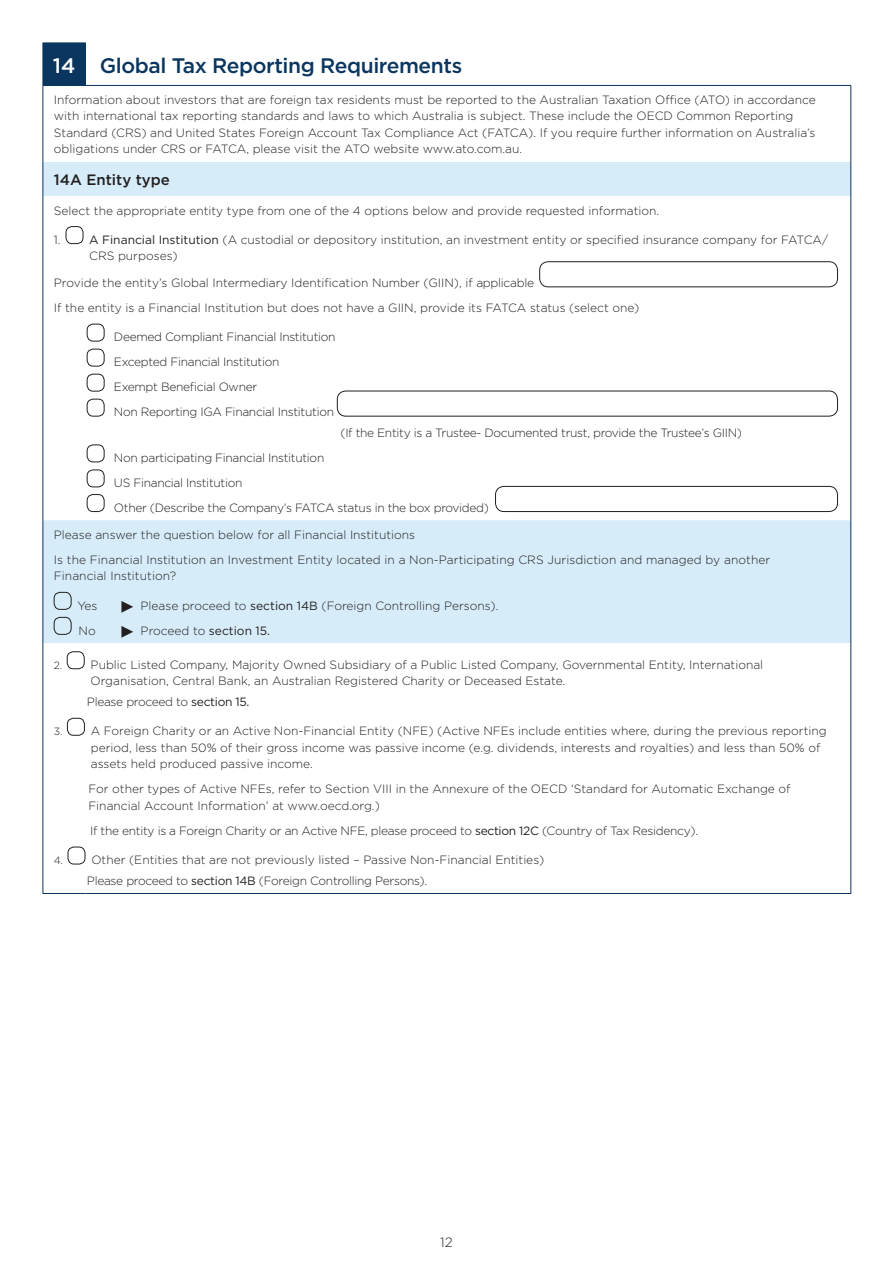
<style>
.page{position:relative;width:893px;height:1263px;background:#fff}
.page>*{position:absolute;margin:0;border:0;box-sizing:border-box;transform-origin:0 0}
.Heading{font:500 21px "Gotham";letter-spacing:-.02em;color:#0a355e}
.Heading-2{font:500 21px "Gotham";color:#fff}
.Sub_Heading{font:500 15px "Gotham";color:#231f20}
.t1{font:300 13.5px "Gotham";color:#231f20}
.Body_-_small{font:300 12px/16.5px "Gotham";color:#231f20}
.Body{font:300 12px/16.5px "Gotham";color:#231f20}
.Body_-_small-2{font:300 12px "Gotham";letter-spacing:-.025em;color:#231f20}
.Body-2{font:12px "Gotham";color:#231f20}
.s1{font-weight:400}
.s2{font-weight:300}
.s3{font-size:10.5px}
</style>
<div class="page">
<div style="left:43px;top:43px;width:42px;height:42px;background:#0a355e"></div>
<svg style="left:44px;top:162px;width:806px;height:481px"></svg>
<hr style="left:43px;top:85px;width:42px;height:1px;background:#0a355e">
<hr style="left:85px;top:43px;width:1px;height:42px;background:#0a355e">
<hr style="left:85px;top:85px;width:766px;height:1px;background:#0a355e">
<hr style="left:43px;top:86px;width:1px;height:76px;background:#0a355e">
<hr style="left:850px;top:86px;width:1px;height:76px;background:#0a355e">
<hr style="left:43px;top:162px;width:1px;height:34px;background:#0a355e">
<hr style="left:850px;top:162px;width:1px;height:34px;background:#0a355e">
<hr style="left:43px;top:196px;width:1px;height:324px;background:#0a355e">
<hr style="left:850px;top:196px;width:1px;height:324px;background:#0a355e">
<hr style="left:43px;top:520px;width:1px;height:123px;background:#0a355e">
<hr style="left:850px;top:520px;width:1px;height:123px;background:#0a355e">
<hr style="left:43px;top:643px;width:1px;height:250px;background:#0a355e">
<hr style="left:850px;top:643px;width:1px;height:250px;background:#0a355e">
<hr style="left:43px;top:893px;width:42px;height:1px;background:#0a355e">
<hr style="left:85px;top:893px;width:766px;height:1px;background:#0a355e">
<div style="left:66px;top:226px;width:17px;height:18px;border:1px solid #231f20;border-radius:6px"></div>
<div style="left:539px;top:262px;width:299px;height:25px;border:1px solid #231f20;border-radius:9px"></div>
<div style="left:87px;top:324px;width:17px;height:17px;border:1px solid #231f20;border-radius:6px"></div>
<div style="left:87px;top:349px;width:17px;height:17px;border:1px solid #231f20;border-radius:6px"></div>
<div style="left:87px;top:374px;width:17px;height:17px;border:1px solid #231f20;border-radius:6px"></div>
<div style="left:87px;top:399px;width:17px;height:17px;border:1px solid #231f20;border-radius:6px"></div>
<div style="left:337px;top:391px;width:501px;height:25px;border:1px solid #231f20;border-radius:9px"></div>
<div style="left:87px;top:445px;width:17px;height:17px;border:1px solid #231f20;border-radius:6px"></div>
<div style="left:87px;top:470px;width:17px;height:17px;border:1px solid #231f20;border-radius:6px"></div>
<div style="left:87px;top:494px;width:17px;height:18px;border:1px solid #231f20;border-radius:6px"></div>
<div style="left:495px;top:486px;width:343px;height:26px;border:1px solid #231f20;border-radius:9px"></div>
<div style="left:54px;top:592px;width:17px;height:17px;border:1px solid #231f20;border-radius:6px"></div>
<div style="left:54px;top:617px;width:17px;height:17px;border:1px solid #231f20;border-radius:6px"></div>
<div style="left:67px;top:651px;width:17px;height:18px;border:1px solid #231f20;border-radius:6px"></div>
<div style="left:67px;top:718px;width:18px;height:17px;border:1px solid #231f20;border-radius:6px"></div>
<div style="left:68px;top:847px;width:17px;height:17px;border:1px solid #231f20;border-radius:6px"></div>
<svg style="left:122px;top:600px;width:11px;height:12px"></svg>
<svg style="left:122px;top:625px;width:11px;height:12px"></svg>
<p class="Heading-2" style="left:53px;top:54px;width:24px">14</p>
<p class="Heading" style="left:100px;top:54px;width:364px">Global Tax Reporting Requirements</p>
<p class="Body" style="left:54px;top:91px;width:763px">Information about investors that are foreign tax residents must be reported to the Australian Taxation Office (ATO) in accordance with international tax reporting standards and laws to which Australia is subject. These include the OECD Common Reporting Standard (CRS) and United States Foreign Account Tax Compliance Act (FATCA). If you require further information on Australia’s obligations under CRS or FATCA, please visit the ATO website www.ato.com.au.</p>
<p class="Sub_Heading" style="left:54px;top:171px;width:118px">14A Entity type</p>
<p class="Body" style="left:54px;top:202px;width:607px">Select the appropriate entity type from one of the 4 options below and provide requested information.</p>
<p class="Body_-_small" style="left:89px;top:231px;width:740px;text-indent:-35px">1. <span class="s1">A Financial Institution</span> (A custodial or depository institution, an investment entity or specified insurance company for FATCA/<br>CRS purposes)</p>
<p class="Body_-_small" style="left:54px;top:274px;width:482px">Provide the entity’s Global Intermediary Identification Number (GIIN), if applicable</p>
<p class="Body_-_small" style="left:54px;top:299px;width:587px">If the entity is a Financial Institution but does not have a GIIN, provide its FATCA status (select one)</p>
<p class="Body_-_small-2" style="left:114px;top:330px;width:223px">Deemed Compliant Financial Institution</p>
<p class="Body_-_small-2" style="left:114px;top:356px;width:167px">Excepted Financial Institution</p>
<p class="Body_-_small-2" style="left:114px;top:381px;width:145px">Exempt Beneficial Owner</p>
<p class="Body_-_small-2" style="left:114px;top:406px;width:222px">Non Reporting IGA Financial Institution</p>
<p class="Body_-_small-2" style="left:340px;top:426px;width:403px">(If the Entity is a Trustee- Documented trust, provide the Trustee’s GIIN)</p>
<p class="Body_-_small-2" style="left:114px;top:451px;width:212px">Non participating Financial Institution</p>
<p class="Body_-_small-2" style="left:114px;top:476px;width:130px">US Financial Institution</p>
<p class="Body_-_small-2" style="left:114px;top:501px;width:377px">Other (Describe the Company’s FATCA status in the box provided)</p>
<p class="Body" style="left:54px;top:526px;width:363px">Please answer the question below for all Financial Institutions</p>
<p class="Body" style="left:54px;top:551px;width:718px">Is the Financial Institution an Investment Entity located in a Non-Participating CRS Jurisdiction and managed by another<br>Financial Institution?</p>
<p class="Body" style="left:77px;top:597px;width:22px">Yes</p>
<p class="Body" style="left:141px;top:597px;width:359px">Please proceed to <span class="s1">section 14B</span> (Foreign Controlling Persons).</p>
<p class="Body" style="left:79px;top:622px;width:19px">No</p>
<p class="Body-2" style="left:141px;top:624px;width:131px"><span class="s2">Proceed to</span> section 15.</p>
<p class="Body_-_small" style="left:91px;top:656px;width:674px;text-indent:-37px"><span class="s3">2.</span> Public Listed Company, Majority Owned Subsidiary of a Public Listed Company, Governmental Entity, International<br>Organisation, Central Bank, an Australian Registered Charity or Deceased Estate.</p>
<p class="Body_-_small-2" style="left:87px;top:695px;width:164px">Please proceed to <span class="s1">section 15.</span></p>
<p class="Body_-_small" style="left:91px;top:723px;width:737px;text-indent:-37px"><span class="s3">3.</span> A Foreign Charity or an Active Non-Financial Entity (NFE) (Active NFEs include entities where, during the previous reporting period, less than 50% of their gross income was passive income (e.g. dividends, interests and royalties) and less than 50% of assets held produced passive income.</p>
<p class="Body_-_small" style="left:88px;top:781px;width:704px">For other types of Active NFEs, refer to Section VIII in the Annexure of the OECD ‘Standard for Automatic Exchange of<br>Financial Account Information’ at www.oecd.org.)</p>
<p class="Body_-_small-2" style="left:90px;top:824px;width:609px">If the entity is a Foreign Charity or an Active NFE, please proceed to <span class="s1">section 12C</span> (Country of Tax Residency).</p>
<p class="Body_-_small" style="left:54px;top:851px;width:492px"><span class="s3">4.</span> Other (Entities that are not previously listed – Passive Non-Financial Entities)</p>
<p class="Body_-_small-2" style="left:87px;top:874px;width:342px">Please proceed to <span class="s1">section 14B</span> (Foreign Controlling Persons).</p>
<p class="t1" style="left:440px;top:1235px;width:14px">12</p>
</div>
